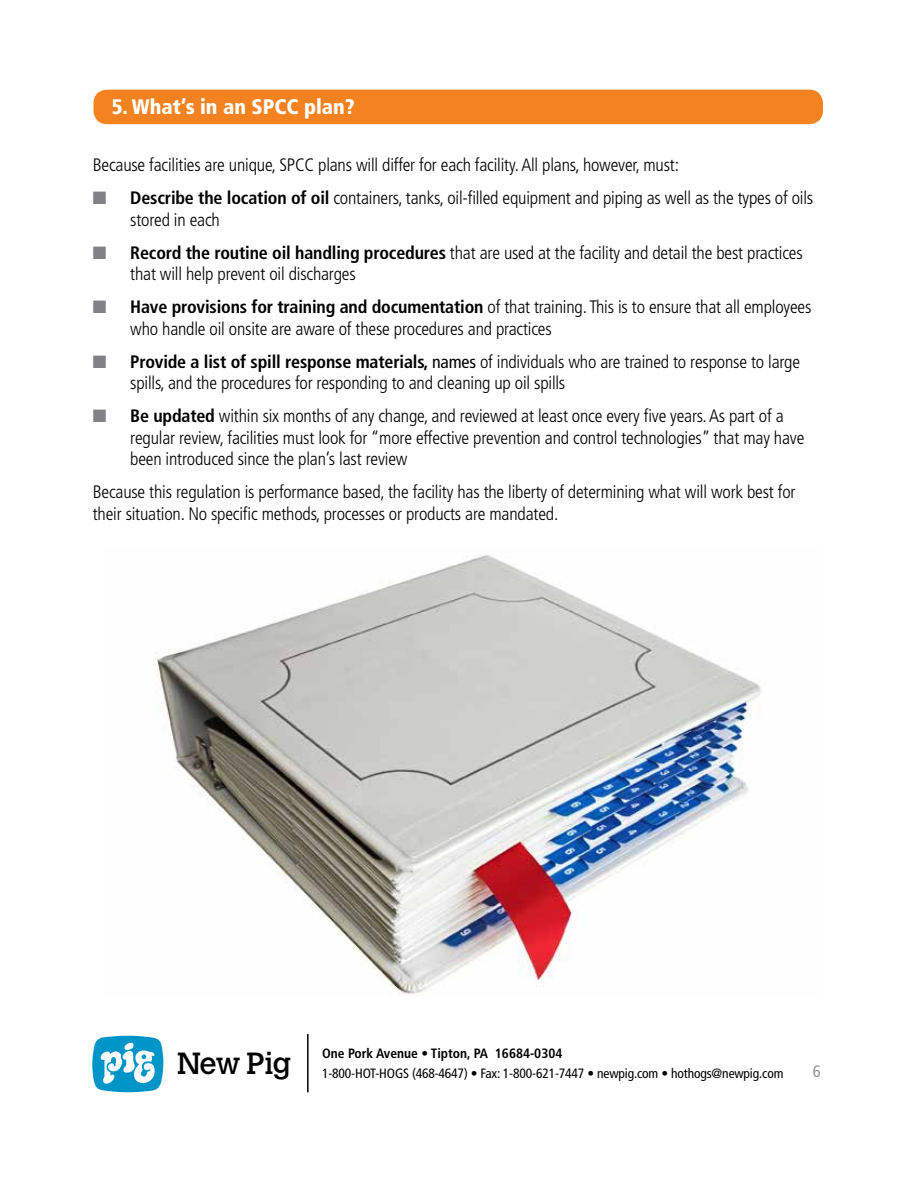
<style>
.page{position:relative;width:918px;height:1188px;background:#fff}
.page>*{position:absolute;margin:0;border:0;box-sizing:border-box;transform-origin:0 0}
.t1{font:30.45px "Calvert MT Std";letter-spacing:-.045em;color:#000}
.t2{font:900 condensed 21px "Frutiger";color:#fff}
.t3{font:300 condensed 18px/21.6px "Frutiger";letter-spacing:-.01em;color:#000}
.t4{font:condensed 16.5px "Frutiger";color:#939598}
.t5{font:condensed 13.5px "Frutiger";letter-spacing:-.01em;color:#000}
.t6{font:700 condensed 13.5px "Frutiger";color:#000}
.s1{color:#808285}
.s2{font-weight:700}
.s3{font-weight:400}
</style>
<div class="page">
<svg style="left:92px;top:1036px;width:71px;height:56px"></svg>
<hr style="left:307px;top:1034px;width:2px;height:58px;background:#000">
<img style="left:155px;top:555px;width:606px;height:441px">
<div style="left:93px;top:90px;width:730px;height:34px;background:#f58220;border-radius:14px"></div>
<p class="t2" style="left:112px;top:94px;width:244px">5. What’s in an SPCC plan?</p>
<p class="t3" style="left:93px;top:154px;width:588px">Because facilities are unique, SPCC plans will differ for each facility. All plans, however, must:</p>
<p class="t3" style="left:130px;top:187px;width:685px;text-indent:-37px"><span class="s1">■</span> <span class="s2">Describe the location of oil</span> containers, tanks, oil-filled equipment and piping as well as the types of oils stored in each</p>
<p class="t3" style="left:130px;top:242px;width:674px;text-indent:-37px"><span class="s1">■</span> <span class="s2">Record the routine oil handling procedures</span> that are used at the facility and detail the best practices that will help prevent oil discharges</p>
<p class="t3" style="left:130px;top:296px;width:683px;text-indent:-37px"><span class="s1">■</span> <span class="s2">Have provisions for training and documentation</span> of that training. This is to ensure that all employees who handle oil onsite are aware of these procedures and practices</p>
<p class="t3" style="left:130px;top:351px;width:671px;text-indent:-37px"><span class="s1">■</span> <span class="s2">Provide a list of spill response materials,</span> <span class="s3">names</span> of individuals who are trained to response to large spills, and the procedures for responding to and cleaning up oil spills</p>
<p class="t3" style="left:130px;top:405px;width:676px;text-indent:-37px"><span class="s1">■</span> <span class="s2">Be updated</span> within six months of any change, and reviewed at least once every five years. As part of a regular review, facilities must look for “more effective prevention and control technologies” that may have been introduced since the plan’s last review</p>
<p class="t3" style="left:93px;top:482px;width:704px">Because this regulation is performance based, the facility has the liberty of determining what will work best for their situation. No specific methods, processes or products are mandated.</p>
<h1 class="t1" style="left:177px;top:1046px;width:116px">New Pig</h1>
<p class="t6" style="left:322px;top:1045px;width:242px">One Pork Avenue • Tipton, PA 16684-0304</p>
<p class="t5" style="left:322px;top:1066px;width:463px">1-800-HOT-HOGS (468-4647) • Fax: 1-800-621-7447 • newpig.com • hothogs@newpig.com</p>
<p class="t4" style="left:813px;top:1062px;width:9px">6</p>
</div>
